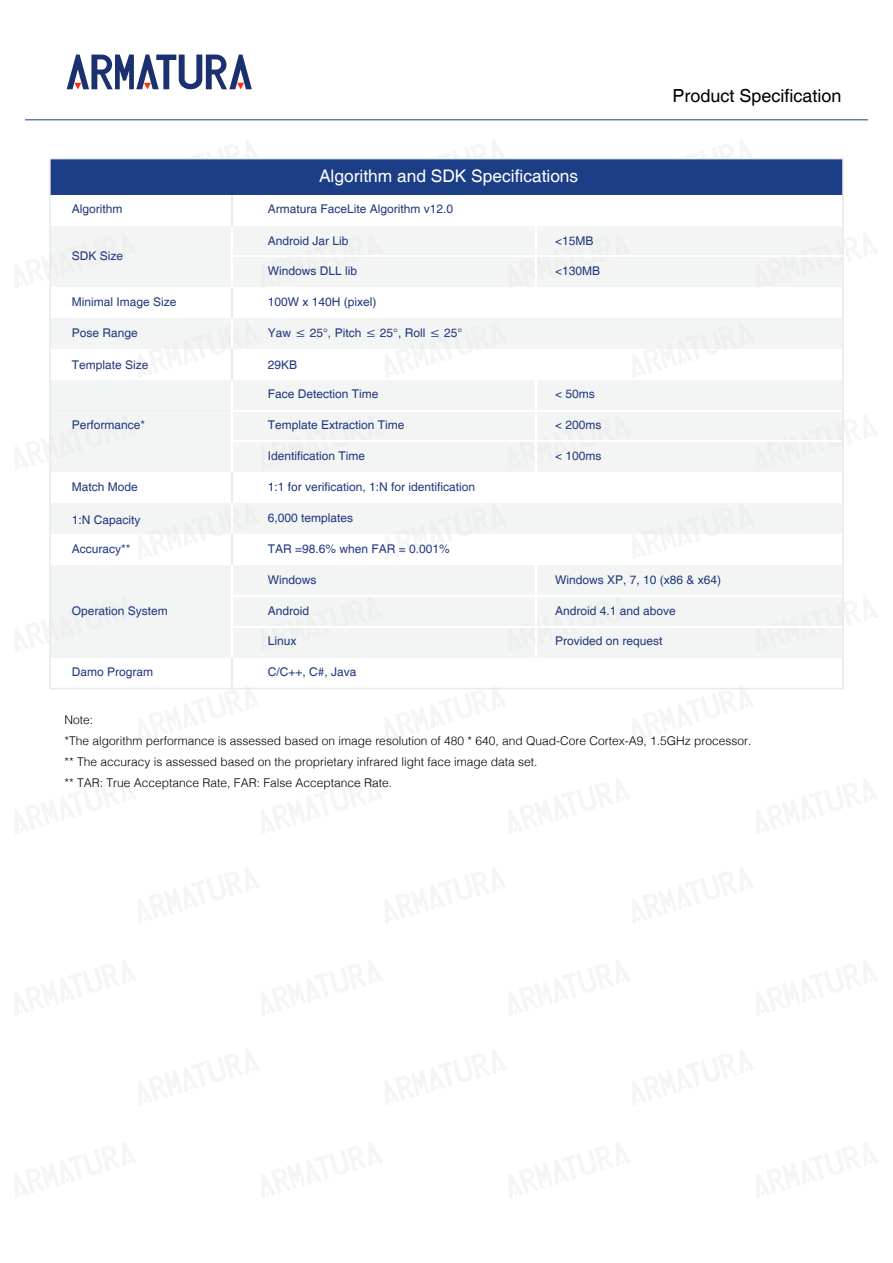
<style>
.page{position:relative;width:893px;height:1263px;background:#fff}
.page>*{position:absolute;margin:0;border:0;box-sizing:border-box;transform-origin:0 0}
.t1{font:18px "Helvetica";color:#000}
.t2{font:17.4px "Helvetica";color:#fff}
.t3{font:12px "Helvetica";color:#20387e}
.t4{font:300 12px/21px "Helvetica";color:#000}
</style>
<div class="page">
<svg style="left:67px;top:55px;width:185px;height:34px"></svg>
<hr style="left:25px;top:120px;width:843px;height:1px;background:#1b3e87">
<div style="left:50px;top:565px;width:793px;height:31px;background:#f3f4f4"></div>
<div style="left:50px;top:380px;width:793px;height:30px;background:#f3f4f4"></div>
<div style="left:50px;top:410px;width:793px;height:31px;background:#f3f4f4"></div>
<div style="left:50px;top:441px;width:793px;height:31px;background:#f3f4f4"></div>
<div style="left:50px;top:256px;width:793px;height:31px;background:#f3f4f4"></div>
<div style="left:50px;top:225px;width:793px;height:31px;background:#f3f4f4"></div>
<div style="left:50px;top:318px;width:793px;height:31px;background:#f3f4f4"></div>
<div style="left:50px;top:159px;width:793px;height:36px;background:#1b3e87"></div>
<div style="left:50px;top:503px;width:793px;height:31px;background:#f3f4f4"></div>
<svg style="left:138px;top:157px;width:122px;height:3px"></svg>
<svg style="left:49px;top:232px;width:2px;height:57px"></svg>
<svg style="left:842px;top:232px;width:2px;height:57px"></svg>
<svg style="left:385px;top:157px;width:122px;height:3px"></svg>
<svg style="left:632px;top:157px;width:123px;height:3px"></svg>
<svg style="left:49px;top:414px;width:2px;height:57px"></svg>
<svg style="left:842px;top:414px;width:2px;height:57px"></svg>
<hr style="left:233px;top:410px;width:609px;height:1px;background:#fff">
<hr style="left:233px;top:440px;width:609px;height:2px;background:#fff">
<hr style="left:233px;top:595px;width:609px;height:2px;background:#fff">
<hr style="left:231px;top:565px;width:2px;height:31px;background:#fff">
<hr style="left:535px;top:565px;width:2px;height:31px;background:#fff">
<hr style="left:231px;top:380px;width:2px;height:30px;background:#fff">
<hr style="left:231px;top:410px;width:2px;height:31px;background:#fff">
<hr style="left:231px;top:442px;width:2px;height:30px;background:#fff">
<hr style="left:535px;top:380px;width:2px;height:30px;background:#fff">
<hr style="left:535px;top:410px;width:2px;height:31px;background:#fff">
<hr style="left:535px;top:442px;width:2px;height:30px;background:#fff">
<hr style="left:233px;top:255px;width:609px;height:2px;background:#fff">
<hr style="left:231px;top:256px;width:2px;height:31px;background:#fff">
<hr style="left:231px;top:225px;width:2px;height:31px;background:#fff">
<hr style="left:535px;top:256px;width:2px;height:31px;background:#fff">
<hr style="left:535px;top:225px;width:2px;height:31px;background:#fff">
<hr style="left:231px;top:287px;width:2px;height:31px;background:#e8e9e9">
<hr style="left:231px;top:318px;width:2px;height:31px;background:#fff">
<hr style="left:231px;top:349px;width:2px;height:31px;background:#e8e9e9">
<hr style="left:231px;top:503px;width:2px;height:31px;background:#fff">
<hr style="left:231px;top:472px;width:2px;height:31px;background:#e8e9e9">
<hr style="left:231px;top:534px;width:2px;height:31px;background:#e8e9e9">
<svg style="left:49px;top:596px;width:795px;height:94px"></svg>
<hr style="left:231px;top:195px;width:2px;height:30px;background:#e8e9e9">
<h2 class="t2" style="left:319px;top:166px;width:261px">Algorithm and SDK Specifications</h2>
<p class="t3" style="left:72px;top:202px;width:52px">Algorithm</p>
<p class="t3" style="left:268px;top:202px;width:187px">Armatura FaceLite Algorithm v12.0</p>
<p class="t3" style="left:268px;top:233px;width:82px">Android Jar Lib</p>
<p class="t3" style="left:72px;top:249px;width:53px">SDK Size</p>
<p class="t3" style="left:72px;top:295px;width:106px">Minimal Image Size</p>
<p class="t3" style="left:72px;top:326px;width:68px">Pose Range</p>
<p class="t3" style="left:268px;top:264px;width:91px">Windows DLL lib</p>
<p class="t3" style="left:268px;top:295px;width:110px">100W x 140H (pixel)</p>
<p class="t3" style="left:268px;top:326px;width:196px">Yaw ≤ 25°, Pitch ≤ 25°, Roll ≤ 25°</p>
<p class="t3" style="left:72px;top:358px;width:78px">Template Size</p>
<p class="t3" style="left:268px;top:357px;width:31px">29KB</p>
<p class="t3" style="left:268px;top:387px;width:112px">Face Detection Time</p>
<p class="t3" style="left:72px;top:418px;width:75px">Performance*</p>
<p class="t3" style="left:268px;top:418px;width:138px">Template Extraction Time</p>
<p class="t3" style="left:268px;top:449px;width:99px">Identification Time</p>
<p class="t3" style="left:72px;top:480px;width:68px">Match Mode</p>
<p class="t3" style="left:268px;top:480px;width:209px">1:1 for verification, 1:N for identification</p>
<p class="t3" style="left:72px;top:513px;width:70px">1:N Capacity</p>
<p class="t3" style="left:268px;top:511px;width:87px">6,000 templates</p>
<p class="t3" style="left:72px;top:542px;width:60px">Accuracy**</p>
<p class="t3" style="left:268px;top:542px;width:184px">TAR =98.6% when FAR = 0.001%</p>
<p class="t3" style="left:555px;top:233px;width:40px">&lt;15MB</p>
<p class="t3" style="left:555px;top:264px;width:47px">&lt;130MB</p>
<p class="t3" style="left:555px;top:387px;width:41px">&lt; 50ms</p>
<p class="t3" style="left:555px;top:418px;width:48px">&lt; 200ms</p>
<p class="t3" style="left:555px;top:449px;width:48px">&lt; 100ms</p>
<h1 class="t1" style="left:672px;top:85px;width:171px">Product Specification</h1>
<p class="t3" style="left:72px;top:603px;width:98px">Operation System</p>
<p class="t3" style="left:268px;top:573px;width:50px">Windows</p>
<p class="t3" style="left:268px;top:603px;width:43px">Android</p>
<p class="t3" style="left:268px;top:634px;width:30px">Linux</p>
<p class="t3" style="left:72px;top:665px;width:83px">Damo Program</p>
<p class="t3" style="left:268px;top:665px;width:90px">C/C++, C#, Java</p>
<p class="t3" style="left:555px;top:573px;width:168px">Windows XP, 7, 10 (x86 &amp; x64)</p>
<p class="t3" style="left:555px;top:603px;width:122px">Android 4.1 and above</p>
<p class="t3" style="left:555px;top:634px;width:109px">Provided on request</p>
<p class="t4" style="left:65px;top:708px;width:688px">Note:<br>*The algorithm performance is assessed based on image resolution of 480 * 640, and Quad-Core Cortex-A9, 1.5GHz processor. ** The accuracy is assessed based on the proprietary infrared light face image data set.<br>** TAR: True Acceptance Rate, FAR: False Acceptance Rate.</p>
</div>
